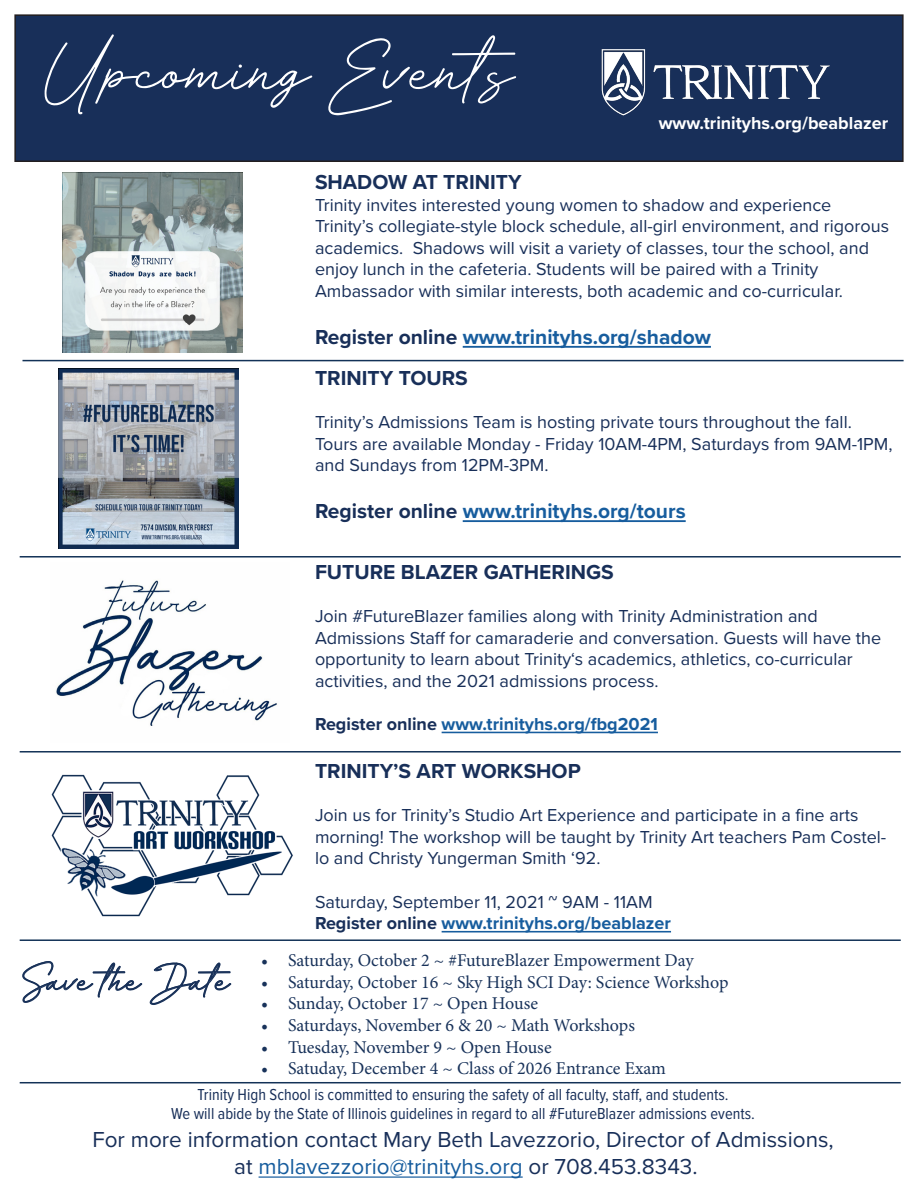
<style>
.page{position:relative;width:918px;height:1188px;background:#fff}
.page>*{position:absolute;margin:0;border:0;box-sizing:border-box;transform-origin:0 0}
.t1{font:72px "Velocity DEMO Regular";letter-spacing:-.005em;color:#fff}
.t2{font:36px "Velocity DEMO Regular";color:#173058}
.t3{font:22.5px "Proxima Nova";color:#182f59}
.t4{font:22.5px "Proxima Nova";color:#175d9e}
.t5{font:700 21px "Proxima Nova";color:#175d9e}
.t6{font:700 21px "Proxima Nova";color:#182f59}
.t7{font:18px/21.6px "Proxima Nova";color:#182f59}
.t8{font:18px "Minion Pro";color:#18325a}
.t9{font:700 18px "Proxima Nova";color:#175d9e}
.t10{font:700 18px "Proxima Nova";color:#fff}
.t11{font:16.5px "Proxima Nova Cond";color:#182f59}
.s1{color:#182f59}
</style>
<div class="page">
<div style="left:15px;top:15px;width:888px;height:146px;background:#182f59"></div>
<div style="left:14px;top:14px;width:890px;height:148px;border:2px solid #231f20"></div>
<img style="left:601px;top:49px;width:229px;height:67px">
<img style="left:63px;top:172px;width:180px;height:180px">
<hr style="left:463px;top:346px;width:248px;height:2px;background:#175d9e">
<hr style="left:463px;top:520px;width:223px;height:2px;background:#175d9e">
<hr style="left:442px;top:732px;width:216px;height:1px;background:#175d9e">
<hr style="left:442px;top:931px;width:229px;height:2px;background:#175d9e">
<hr style="left:259px;top:1176px;width:264px;height:2px;background:#175d9e">
<hr style="left:22px;top:360px;width:882px;height:1px;background:#133257">
<hr style="left:20px;top:556px;width:881px;height:2px;background:#133257">
<hr style="left:20px;top:751px;width:881px;height:2px;background:#133257">
<hr style="left:20px;top:939px;width:881px;height:2px;background:#133257">
<hr style="left:20px;top:1082px;width:881px;height:1px;background:#133257">
<img style="left:59px;top:368px;width:180px;height:180px">
<img style="left:56px;top:580px;width:221px;height:146px">
<img style="left:51px;top:774px;width:242px;height:143px">
<svg style="left:22px;top:961px;width:121px;height:42px"></svg>
<svg style="left:149px;top:962px;width:83px;height:43px"></svg>
<p class="t1" style="left:43px;top:29px;width:490px">Upcoming Events</p>
<p class="t10" style="left:659px;top:110px;width:231px">www.trinityhs.org/beablazer</p>
<p class="t6" style="left:315px;top:166px;width:208px">SHADOW AT TRINITY</p>
<p class="t7" style="left:315px;top:193px;width:518px">Trinity invites interested young women to shadow and experience</p>
<p class="t7" style="left:315px;top:215px;width:576px">Trinity’s collegiate-style block schedule, all-girl environment, and rigorous academics. Shadows will visit a variety of classes, tour the school, and enjoy lunch in the cafeteria. Students will be paired with a Trinity</p>
<p class="t7" style="left:315px;top:280px;width:529px">Ambassador with similar interests, both academic and co-curricular.</p>
<p class="t5" style="left:315px;top:321px;width:397px"><span class="s1">Register online</span> www.trinityhs.org/shadow</p>
<p class="t6" style="left:315px;top:362px;width:154px">TRINITY TOURS</p>
<p class="t7" style="left:315px;top:411px;width:579px">Trinity’s Admissions Team is hosting private tours throughout the fall.<br>Tours are available Monday - Friday 10AM-4PM, Saturdays from 9AM-1PM, and Sundays from 12PM-3PM.</p>
<p class="t5" style="left:315px;top:496px;width:372px"><span class="s1">Register online</span> www.trinityhs.org/tours</p>
<p class="t6" style="left:315px;top:556px;width:300px">FUTURE BLAZER GATHERINGS</p>
<p class="t7" style="left:315px;top:604px;width:504px">Join #FutureBlazer families along with Trinity Administration and</p>
<p class="t7" style="left:315px;top:626px;width:568px">Admissions Staff for camaraderie and conversation. Guests will have the opportunity to learn about Trinity‘s academics, athletics, co-curricular</p>
<p class="t7" style="left:315px;top:669px;width:345px">activities, and the 2021 admissions process.</p>
<p class="t9" style="left:315px;top:711px;width:344px"><span class="s1">Register online</span> www.trinityhs.org/fbg2021</p>
<p class="t6" style="left:315px;top:755px;width:267px">TRINITY’S ART WORKSHOP</p>
<p class="t7" style="left:315px;top:804px;width:573px">Join us for Trinity’s Studio Art Experience and participate in a fine arts morning! The workshop will be taught by Trinity Art teachers Pam Costel&shy;lo and Christy Yungerman Smith ‘92.</p>
<p class="t7" style="left:315px;top:890px;width:339px">Saturday, September 11, 2021 ~ 9AM - 11AM</p>
<p class="t9" style="left:315px;top:910px;width:358px"><span class="s1">Register online</span> www.trinityhs.org/beablazer</p>
<p class="t2" style="left:22px;top:960px;width:217px">Save the Date</p>
<p class="t8" style="left:261px;top:948px;width:434px">• Saturday, October 2 ~ #FutureBlazer Empowerment Day</p>
<p class="t8" style="left:261px;top:970px;width:469px">• Saturday, October 16 ~ Sky High SCI Day: Science Workshop</p>
<p class="t8" style="left:261px;top:992px;width:279px">• Sunday, October 17 ~ Open House</p>
<p class="t8" style="left:261px;top:1013px;width:375px">• Saturdays, November 6 &amp; 20 ~ Math Workshops</p>
<p class="t8" style="left:261px;top:1035px;width:292px">• Tuesday, November 9 ~ Open House</p>
<p class="t8" style="left:261px;top:1056px;width:406px">• Satuday, December 4 ~ Class of 2026 Entrance Exam</p>
<p class="t11" style="left:197px;top:1082px;width:533px">Trinity High School is committed to ensuring the safety of all faculty, staff, and students.</p>
<p class="t11" style="left:171px;top:1102px;width:585px">We will abide by the State of Illinois guidelines in regard to all #FutureBlazer admissions events.</p>
<p class="t3" style="left:92px;top:1122px;width:743px">For more information contact Mary Beth Lavezzorio, Director of Admissions,</p>
<p class="t4" style="left:234px;top:1149px;width:465px"><span class="s1">at</span> mblavezzorio@trinityhs.org <span class="s1">or 708.453.8343.</span></p>
</div>
